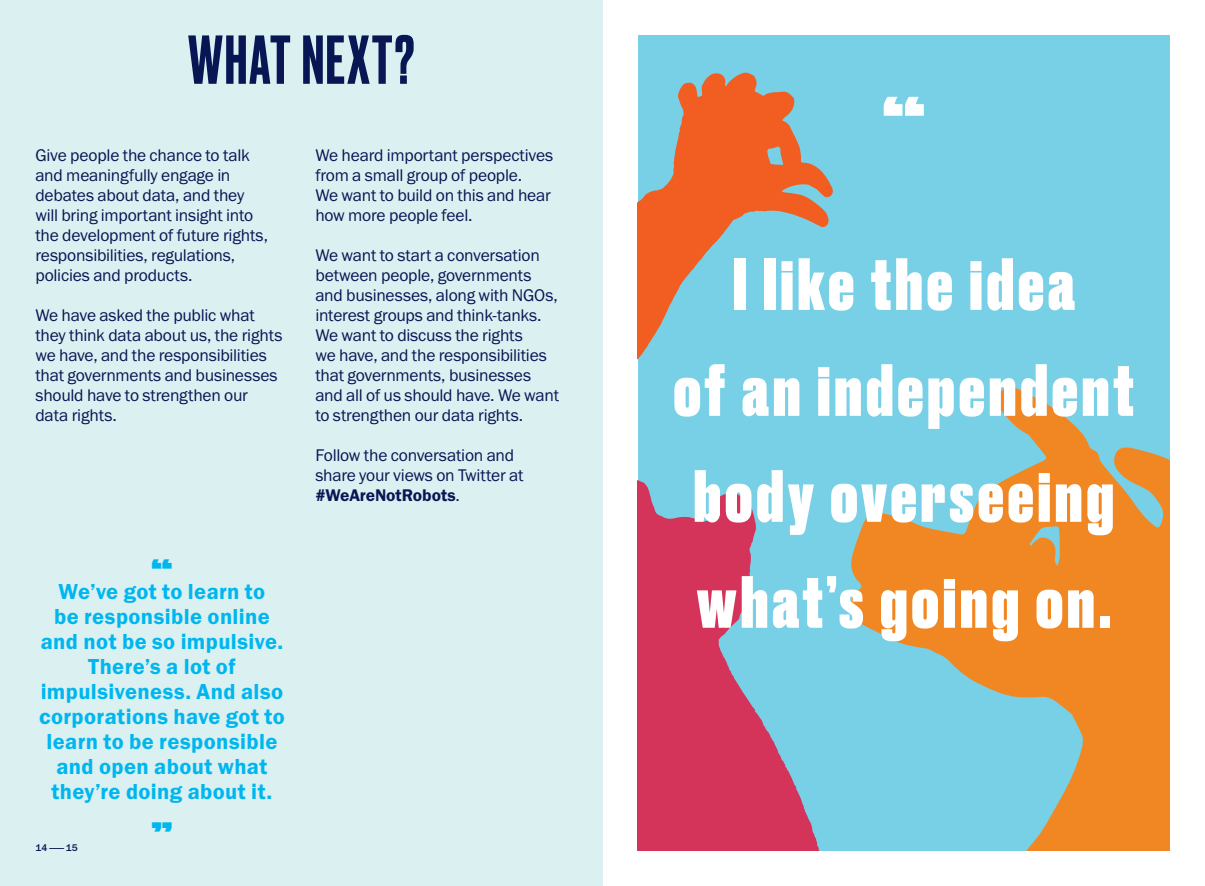
<style>
.page{position:relative;width:1205px;height:886px;background:#fff}
.page>*{position:absolute;margin:0;border:0;box-sizing:border-box;transform-origin:0 0}
.Body_Text{font:700 70.38px "Druk Wide";color:#fff}
.Headline_-_A5{font:800 69.38px/105.9px "Druk";letter-spacing:.06em;color:#fff;text-align:center}
.Body_Text-2{font:700 34.5px "Druk Wide";color:#00b6ef}
.Body_Text-3{font:22.5px/25px "Franklin Gothic URW Dem";letter-spacing:.015em;color:#00b6ef;text-align:center}
.Body_Text-4{font:17.5px/20px "Franklin Gothic URW Boo";letter-spacing:-.015em;color:#081754}
.Body_Text-5{font:17.5px "Franklin Gothic URW Dem";letter-spacing:-.005em;color:#081754}
.Header_Footer_Text{font:500 10px "Franklin Gothic URW";color:#081754}
.s1{font-family:"Franklin Gothic URW Boo"}
</style>
<div class="page">
<div style="left:0;top:0;width:602px;height:886px;background:#dbf0f1"></div>
<div style="left:638px;top:35px;width:531px;height:815px;background:#78d0e6"></div>
<svg style="left:638px;top:72px;width:195px;height:287px"></svg>
<svg style="left:638px;top:480px;width:181px;height:370px;fill:#d4345a"></svg>
<svg style="left:851px;top:386px;width:318px;height:464px;fill:#f18722"></svg>
<svg style="left:188px;top:35px;width:226px;height:49px"></svg>
<p class="Body_Text-4" style="left:35px;top:145px;width:234px">Give people the chance to talk and meaningfully engage in debates about data, and they will bring important insight into the development of future rights, responsibilities, regulations, policies and products.</p>
<p class="Body_Text-4" style="left:35px;top:305px;width:248px">We have asked the public what they think data about us, the rights we have, and the responsibilities that governments and businesses should have to strengthen our data rights.</p>
<p class="Body_Text-2" style="left:151px;top:543px;width:23px">“</p>
<p class="Body_Text-3" style="left:39px;top:579px;width:247px">We’ve got to learn to<br>be responsible online and not be so impulsive.<br>There’s a lot of impulsiveness. And also corporations have got to learn to be responsible and open about what they’re doing about it.</p>
<p class="Header_Footer_Text" style="left:35px;top:841px;width:44px">14 — 15</p>
<p class="Body_Text-2" style="left:151px;top:806px;width:23px">”</p>
<p class="Body_Text-4" style="left:315px;top:145px;width:239px">We heard important perspectives from a small group of people.</p>
<p class="Body_Text-4" style="left:315px;top:185px;width:237px">We want to build on this and hear how more people feel.</p>
<p class="Body_Text-4" style="left:315px;top:245px;width:245px">We want to start a conversation between people, governments and businesses, along with NGOs, interest groups and think-tanks.<br>We want to discuss the rights<br>we have, and the responsibilities that governments, businesses and all of us should have. We want to strengthen our data rights.</p>
<p class="Body_Text-4" style="left:315px;top:445px;width:210px">Follow the conversation and share your views on Twitter at</p>
<p class="Body_Text-5" style="left:315px;top:484px;width:146px">#WeAreNotRobots<span class="s1">.</span></p>
<p class="Body_Text" style="left:882px;top:65px;width:46px">“</p>
<p class="Headline_-_A5" style="left:673px;top:227px;width:461px">I like the idea<br>of an independent body overseeing what’s going on.</p>
</div>
